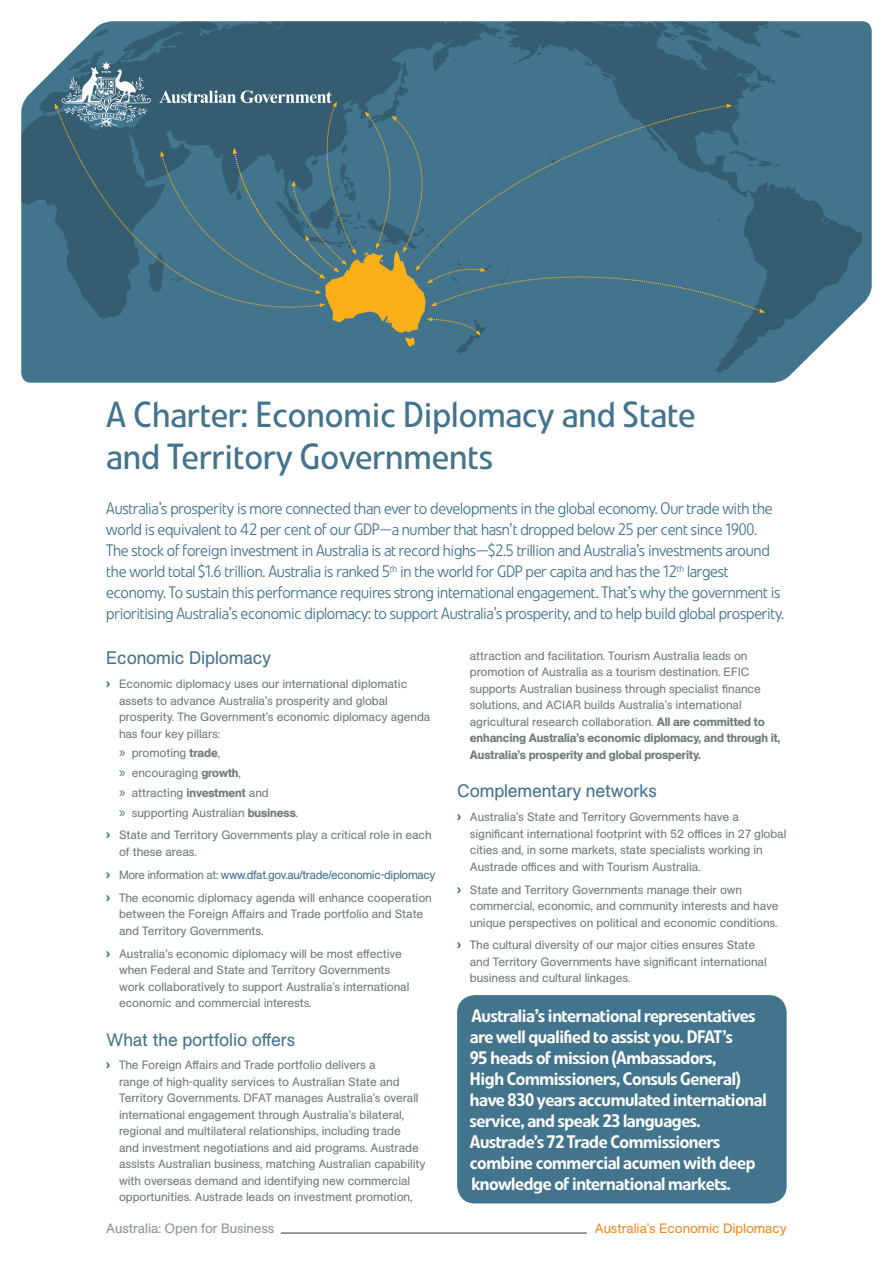
<style>
.page{position:relative;width:893px;height:1263px;background:#fff}
.page>*{position:absolute;margin:0;border:0;box-sizing:border-box;transform-origin:0 0}
.t1{font:36px/42px "Unlimited Pro";color:#42748e}
.t2{font:500 18px/21px "Unlimited Pro";letter-spacing:-.02em;color:#fff}
.t3{font:18px "Unlimited Sans";letter-spacing:-.01em;color:#42748e}
.t4{font:300 16.5px/21px "Unlimited Pro";letter-spacing:-.015em;color:#42748e}
.t5{font:13.5px "Unlimited Sans";letter-spacing:-.01em;color:#f28b20}
.t6{font:13.5px "Unlimited Sans";letter-spacing:-.01em;color:#8c9494}
.t7{font:12px/16.5px "Unlimited Sans";letter-spacing:-.01em;color:#6f7d7c}
.s1{font-family:"Unlimited Pro";font-weight:500;font-size:15px;color:#42748e}
.s2{font-family:"Myriad Pro";font-size:15px;color:#42748e}
.s3{font-weight:500}
.s4{color:#42748e}
</style>
<div class="page">
<hr style="left:281px;top:1233px;width:306px;height:1px;background:#3d3934">
<svg style="left:21px;top:21px;width:851px;height:362px;fill:#42748e"></svg>
<svg style="left:21px;top:21px;width:841px;height:352px;fill:#42748e"></svg>
<svg style="left:55px;top:106px;width:104px;height:224px"></svg>
<svg style="left:159px;top:90px;width:606px;height:257px"></svg>
<svg style="left:55px;top:62px;width:96px;height:65px"></svg>
<div style="left:457px;top:995px;width:330px;height:208px;background:#42748e;border-radius:18px"></div>
<h1 class="t1" style="left:106px;top:392px;width:591px">A Charter: Economic Diplomacy and State and Territory Governments</h1>
<p class="t4" style="left:106px;top:497px;width:679px">Australia’s prosperity is more connected than ever to developments in the global economy. Our trade with the world is equivalent to 42 per cent of our GDP—a number that hasn’t dropped below 25 per cent since 1900.<br>The stock of foreign investment in Australia is at record highs—$2.5 trillion and Australia’s investments around the world total $1.6 trillion. Australia is ranked 5<sup>th</sup> in the world for GDP per capita and has the 12<sup>th</sup> largest economy. To sustain this performance requires strong international engagement. That’s why the government is prioritising Australia’s economic diplomacy: to support Australia’s prosperity, and to help build global prosperity.</p>
<h2 class="t3" style="left:106px;top:645px;width:166px">Economic Diplomacy</h2>
<p class="t7" style="left:119px;top:675px;width:313px;text-indent:-13px"><span class="s1">›</span> Economic diplomacy uses our international diplomatic assets to advance Australia’s prosperity and global prosperity. The Government’s economic diplomacy agenda has four key pillars:</p>
<p class="t7" style="left:119px;top:743px;width:181px;line-height:19.6px"><span class="s2">»</span> promoting <span class="s3">trade</span>,<br><span class="s2">»</span> encouraging <span class="s3">growth</span>,<br><span class="s2">»</span> attracting <span class="s3">investment</span> and<br><span class="s2">»</span> supporting Australian <span class="s3">business</span>.</p>
<p class="t7" style="left:119px;top:826px;width:314px;text-indent:-13px"><span class="s1">›</span> State and Territory Governments play a critical role in each of these areas.</p>
<p class="t7" style="left:106px;top:863px;width:331px;line-height:23px"><span class="s1">›</span> More information at: <span class="s4">www.dfat.gov.au/trade/economic-diplomacy </span><span class="s1">›</span> The economic diplomacy agenda will enhance cooperation</p>
<p class="t7" style="left:119px;top:905px;width:306px">between the Foreign Affairs and Trade portfolio and State and Territory Governments.</p>
<p class="t7" style="left:119px;top:945px;width:292px;text-indent:-13px"><span class="s1">›</span> Australia’s economic diplomacy will be most effective when Federal and State and Territory Governments work collaboratively to support Australia’s international economic and commercial interests.</p>
<h2 class="t3" style="left:106px;top:1026px;width:190px">What the portfolio offers</h2>
<p class="t7" style="left:119px;top:1056px;width:308px;text-indent:-13px"><span class="s1">›</span> The Foreign Affairs and Trade portfolio delivers a<br>range of high-quality services to Australian State and Territory Governments. DFAT manages Australia’s overall international engagement through Australia’s bilateral, regional and multilateral relationships, including trade<br>and investment negotiations and aid programs. Austrade assists Australian business, matching Australian capability with overseas demand and identifying new commercial opportunities. Austrade leads on investment promotion,</p>
<p class="t7" style="left:470px;top:647px;width:312px">attraction and facilitation. Tourism Australia leads on promotion of Australia as a tourism destination. EFIC supports Australian business through specialist finance solutions, and ACIAR builds Australia’s international agricultural research collaboration. <span class="s3">All are committed to enhancing Australia’s economic diplomacy, and through it, Australia’s prosperity and global prosperity.</span></p>
<h2 class="t3" style="left:457px;top:778px;width:201px">Complementary networks</h2>
<p class="t7" style="left:470px;top:808px;width:318px;text-indent:-13px"><span class="s1">›</span> Australia’s State and Territory Governments have a significant international footprint with 52 offices in 27 global cities and, in some markets, state specialists working in Austrade offices and with Tourism Australia.</p>
<p class="t7" style="left:470px;top:881px;width:310px;text-indent:-13px"><span class="s1">›</span> State and Territory Governments manage their own commercial, economic, and community interests and have unique perspectives on political and economic conditions.</p>
<p class="t7" style="left:470px;top:936px;width:298px;text-indent:-13px"><span class="s1">›</span> The cultural diversity of our major cities ensures State and Territory Governments have significant international business and cultural linkages.</p>
<p class="t2" style="left:470px;top:1005px;width:298px">Australia’s international representatives are well qualified to assist you. DFAT’s<br>95 heads of mission (Ambassadors,<br>High Commissioners, Consuls General) have 830 years accumulated international service, and speak 23 languages.<br>Austrade’s 72 Trade Commissioners combine commercial acumen with deep knowledge of international markets.</p>
<p class="t6" style="left:106px;top:1218px;width:169px">Australia: Open for Business</p>
<p class="t5" style="left:595px;top:1219px;width:193px">Australia’s Economic Diplomacy</p>
</div>
